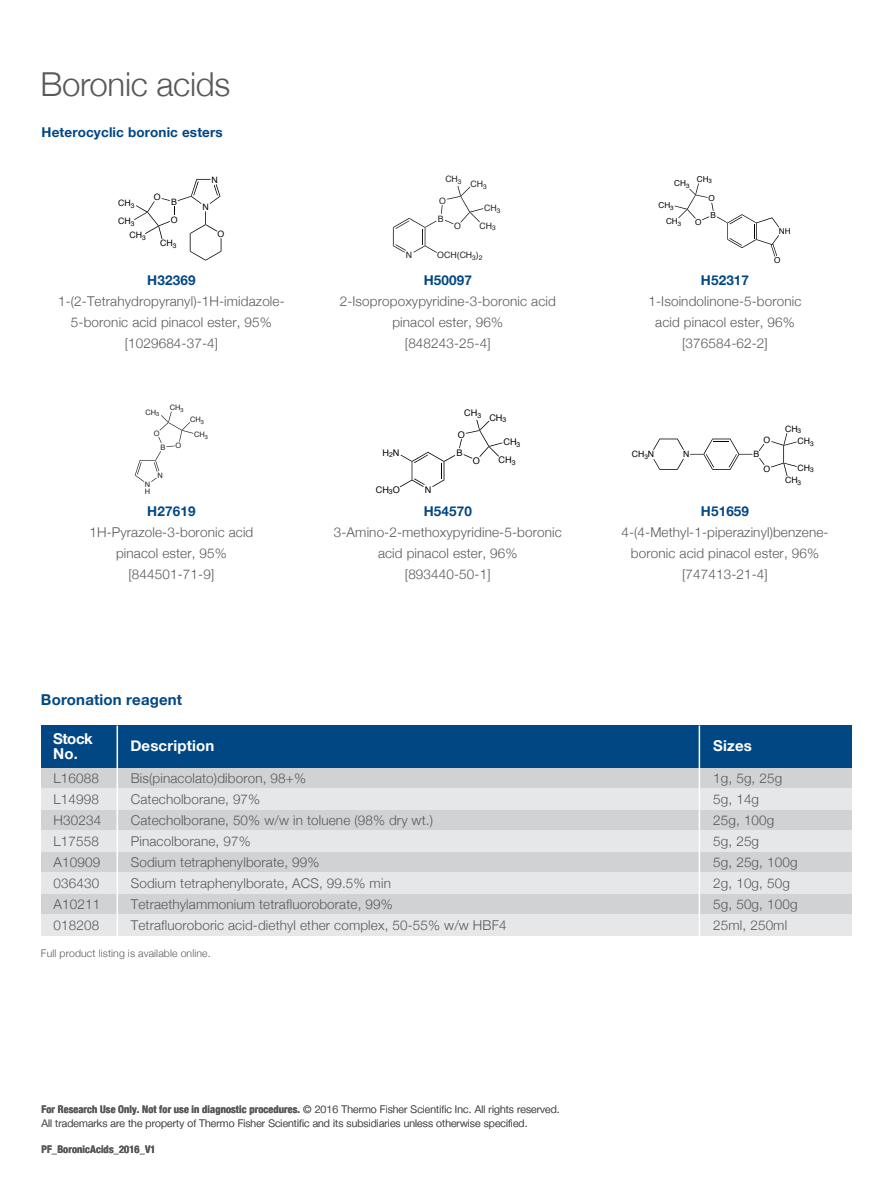
<style>
.page{position:relative;width:893px;height:1187px;background:#fff}
.page>*{position:absolute;margin:0;border:0;box-sizing:border-box;transform-origin:0 0}
.t1{font:300 33px "Helvetica Neue";letter-spacing:-.01em;color:#58595b}
.t2{font:700 15px/14.2px "Helvetica Neue";letter-spacing:.01em;color:#fff}
.t3{font:700 15px "Helvetica Neue";letter-spacing:.01em;color:#004784}
.t4{font:300 13.5px/21px "Helvetica Neue";letter-spacing:.01em;color:#58595b;text-align:center}
.t5{font:700 13.5px "Helvetica Neue";letter-spacing:.01em;color:#004784}
.t6{font:300 10.5px/14.2px "Helvetica Neue";letter-spacing:.01em;color:#58595b}
.t7{font:700 condensed 10.5px "Helvetica Neue";letter-spacing:.01em;color:#58595b}
.t8{font:9.15px/18px "Helvetica";color:#000;text-align:center}
.t9{font:8.85px/17.7px "Helvetica";color:#000}
.t10{font:8.7px/18.1px "Helvetica";color:#231f20}
.t11{font:8.7px "Helvetica";color:#000}
.t12{font:8.1px/16px "Helvetica";color:#000}
.t13{font:7.5px/6.4px "Helvetica";color:#231f20}
.s1{font-weight:700;font-stretch:condensed}
</style>
<div class="page">
<div style="left:42px;top:767px;width:810px;height:163px;background:#d0d2d3"></div>
<div style="left:42px;top:725px;width:810px;height:42px;background:#004784"></div>
<div style="left:42px;top:788px;width:810px;height:21px;background:#e6e7e8"></div>
<div style="left:42px;top:830px;width:810px;height:21px;background:#e6e7e8"></div>
<div style="left:42px;top:872px;width:810px;height:21px;background:#e6e7e8"></div>
<div style="left:42px;top:914px;width:810px;height:21px;background:#e6e7e8"></div>
<hr style="left:699px;top:725px;width:1px;height:213px;background:#fff">
<hr style="left:117px;top:725px;width:1px;height:213px;background:#fff">
<svg style="left:134px;top:179px;width:88px;height:82px"></svg>
<svg style="left:393px;top:186px;width:90px;height:67px"></svg>
<svg style="left:675px;top:183px;width:104px;height:74px"></svg>
<svg style="left:135px;top:411px;width:58px;height:71px"></svg>
<svg style="left:400px;top:419px;width:102px;height:68px"></svg>
<svg style="left:759px;top:458px;width:5px;height:7px"></svg>
<svg style="left:759px;top:444px;width:5px;height:7px"></svg>
<svg style="left:771px;top:433px;width:26px;height:43px"></svg>
<svg style="left:690px;top:438px;width:63px;height:32px"></svg>
<svg style="left:653px;top:438px;width:31px;height:12px"></svg>
<svg style="left:653px;top:458px;width:31px;height:12px"></svg>
<h1 class="t1" style="left:40px;top:58px;width:191px">Boronic acids</h1>
<p class="t5" style="left:42px;top:122px;width:183px">Heterocyclic boronic esters</p>
<p class="t9" style="left:118px;top:195px;width:18px">CH<sub>3<br></sub>CH<sub>3</sub></p>
<p class="t9" style="left:129px;top:226px;width:18px">CH<sub>3</sub></p>
<p class="t9" style="left:154px;top:189px;width:8px">O</p>
<p class="t9" style="left:171px;top:193px;width:7px">B</p>
<p class="t9" style="left:171px;top:211px;width:8px">O</p>
<p class="t9" style="left:160px;top:235px;width:18px">CH<sub>3</sub></p>
<p class="t9" style="left:211px;top:171px;width:8px">N</p>
<p class="t9" style="left:202px;top:198px;width:8px">N</p>
<p class="t9" style="left:218px;top:225px;width:8px">O</p>
<p class="t10" style="left:445px;top:170px;width:18px">CH<sub>3</sub></p>
<p class="t10" style="left:438px;top:192px;width:10px">O<br>B</p>
<p class="t10" style="left:454px;top:217px;width:8px">O</p>
<p class="t10" style="left:470px;top:175px;width:18px">CH<sub>3</sub></p>
<p class="t10" style="left:479px;top:199px;width:23px;line-height:17.5px;text-align:center">CH<sub>3<br></sub>CH<sub>3</sub></p>
<p class="t10" style="left:406px;top:246px;width:8px">N</p>
<p class="t10" style="left:437px;top:246px;width:47px">OCH(CH<sub>3</sub>)<sub>2</sub></p>
<p class="t12" style="left:697px;top:171px;width:17px">CH<sub>3</sub></p>
<p class="t12" style="left:674px;top:175px;width:17px">CH<sub>3</sub></p>
<p class="t12" style="left:666px;top:197px;width:17px;text-indent:-8px">CH<sub>3<br></sub>CH<sub>3</sub></p>
<p class="t12" style="left:708px;top:191px;width:8px">O</p>
<p class="t12" style="left:695px;top:214px;width:8px">O</p>
<p class="t12" style="left:711px;top:207px;width:7px">B</p>
<p class="t12" style="left:779px;top:223px;width:13px">NH</p>
<p class="t12" style="left:774px;top:253px;width:8px">O</p>
<p class="t5" style="left:147px;top:269px;width:50px">H32369</p>
<p class="t4" style="left:58px;top:289px;width:228px">1-(2-Tetrahydropyranyl)-1H-imidazole-<br>5-boronic acid pinacol ester, 95% [1029684-37-4]</p>
<p class="t5" style="left:424px;top:269px;width:50px">H50097</p>
<p class="t4" style="left:340px;top:289px;width:218px">2-Isopropoxypyridine-3-boronic acid pinacol ester, 96%<br>[848243-25-4]</p>
<p class="t5" style="left:701px;top:269px;width:50px">H52317</p>
<p class="t4" style="left:648px;top:289px;width:155px">1-Isoindolinone-5-boronic acid pinacol ester, 96% [376584-62-2]</p>
<p class="t13" style="left:146px;top:409px;width:15px">CH<sub>3</sub></p>
<p class="t13" style="left:154px;top:430px;width:7px">O</p>
<p class="t13" style="left:170px;top:405px;width:15px">CH<sub>3</sub></p>
<p class="t13" style="left:190px;top:416px;width:15px">CH<sub>3</sub></p>
<p class="t13" style="left:194px;top:431px;width:15px">CH<sub>3</sub></p>
<p class="t13" style="left:161px;top:444px;width:6px">B</p>
<p class="t13" style="left:145px;top:481px;width:7px">N<br>H</p>
<p class="t13" style="left:158px;top:472px;width:7px">N</p>
<p class="t13" style="left:176px;top:443px;width:7px">O</p>
<p class="t8" style="left:464px;top:404px;width:18px">CH<sub>3</sub></p>
<p class="t8" style="left:489px;top:409px;width:18px">CH<sub>3</sub></p>
<p class="t8" style="left:458px;top:426px;width:9px">O</p>
<p class="t11" style="left:763px;top:433px;width:8px">O</p>
<p class="t8" style="left:499px;top:433px;width:23px">CH<sub>3<br></sub>CH<sub>3</sub></p>
<p class="t8" style="left:383px;top:443px;width:18px">H<sub>2</sub>N</p>
<p class="t11" style="left:753px;top:447px;width:7px">B</p>
<p class="t8" style="left:456px;top:444px;width:8px">B</p>
<p class="t11" style="left:632px;top:447px;width:24px">CH<sub>3</sub>N</p>
<p class="t11" style="left:683px;top:447px;width:8px">N</p>
<p class="t8" style="left:473px;top:451px;width:9px">O</p>
<p class="t11" style="left:763px;top:462px;width:8px">O</p>
<p class="t8" style="left:376px;top:480px;width:26px">CH<sub>3</sub>O</p>
<p class="t8" style="left:425px;top:480px;width:8px">N</p>
<p class="t11" style="left:785px;top:422px;width:18px">CH<sub>3</sub></p>
<p class="t11" style="left:798px;top:434px;width:18px">CH<sub>3</sub></p>
<p class="t11" style="left:798px;top:461px;width:18px">CH<sub>3</sub></p>
<p class="t11" style="left:785px;top:473px;width:18px">CH<sub>3</sub></p>
<p class="t5" style="left:147px;top:500px;width:50px">H27619</p>
<p class="t4" style="left:89px;top:520px;width:165px">1H-Pyrazole-3-boronic acid pinacol ester, 95% [844501-71-9]</p>
<p class="t5" style="left:424px;top:500px;width:50px">H54570</p>
<p class="t4" style="left:334px;top:520px;width:229px">3-Amino-2-methoxypyridine-5-boronic acid pinacol ester, 96% [893440-50-1]</p>
<p class="t5" style="left:701px;top:500px;width:50px">H51659</p>
<p class="t4" style="left:621px;top:520px;width:209px">4-(4-Methyl-1-piperazinyl)benzene&shy;boronic acid pinacol ester, 96% [747413-21-4]</p>
<p class="t3" style="left:41px;top:688px;width:143px">Boronation reagent</p>
<p class="t2" style="left:53px;top:732px;width:41px">Stock<br>No.</p>
<p class="t2" style="left:130px;top:739px;width:85px">Description</p>
<p class="t2" style="left:713px;top:739px;width:40px">Sizes</p>
<p class="t4" style="left:54px;top:766px;width:49px;text-align:left">L16088<br>L14998<br>H30234<br>L17558<br>A10909<br>036430<br>A10211<br>018208</p>
<p class="t4" style="left:131px;top:766px;width:377px;text-align:left">Bis(pinacolato)diboron, 98+%<br>Catecholborane, 97%<br>Catecholborane, 50% w/w in toluene (98% dry wt.)<br>Pinacolborane, 97%<br>Sodium tetraphenylborate, 99%<br>Sodium tetraphenylborate, ACS, 99.5% min Tetraethylammonium tetrafluoroborate, 99%<br>Tetrafluoroboric acid-diethyl ether complex, 50-55% w/w HBF4</p>
<p class="t4" style="left:713px;top:766px;width:86px;text-align:left">1g, 5g, 25g<br>5g, 14g<br>25g, 100g<br>5g, 25g<br>5g, 25g, 100g<br>2g, 10g, 50g<br>5g, 50g, 100g<br>25ml, 250ml</p>
<p class="t6" style="left:41px;top:945px;width:171px">Full product listing is available online.</p>
<p class="t6" style="left:41px;top:1101px;width:520px"><span class="s1">For Research Use Only. Not for use in diagnostic procedures.</span> © 2016 Thermo Fisher Scientific Inc. All rights reserved.<br>All trademarks are the property of Thermo Fisher Scientific and its subsidiaries unless otherwise specified.</p>
<p class="t7" style="left:41px;top:1140px;width:116px">PF_BoronicAcids_2016_V1</p>
</div>
